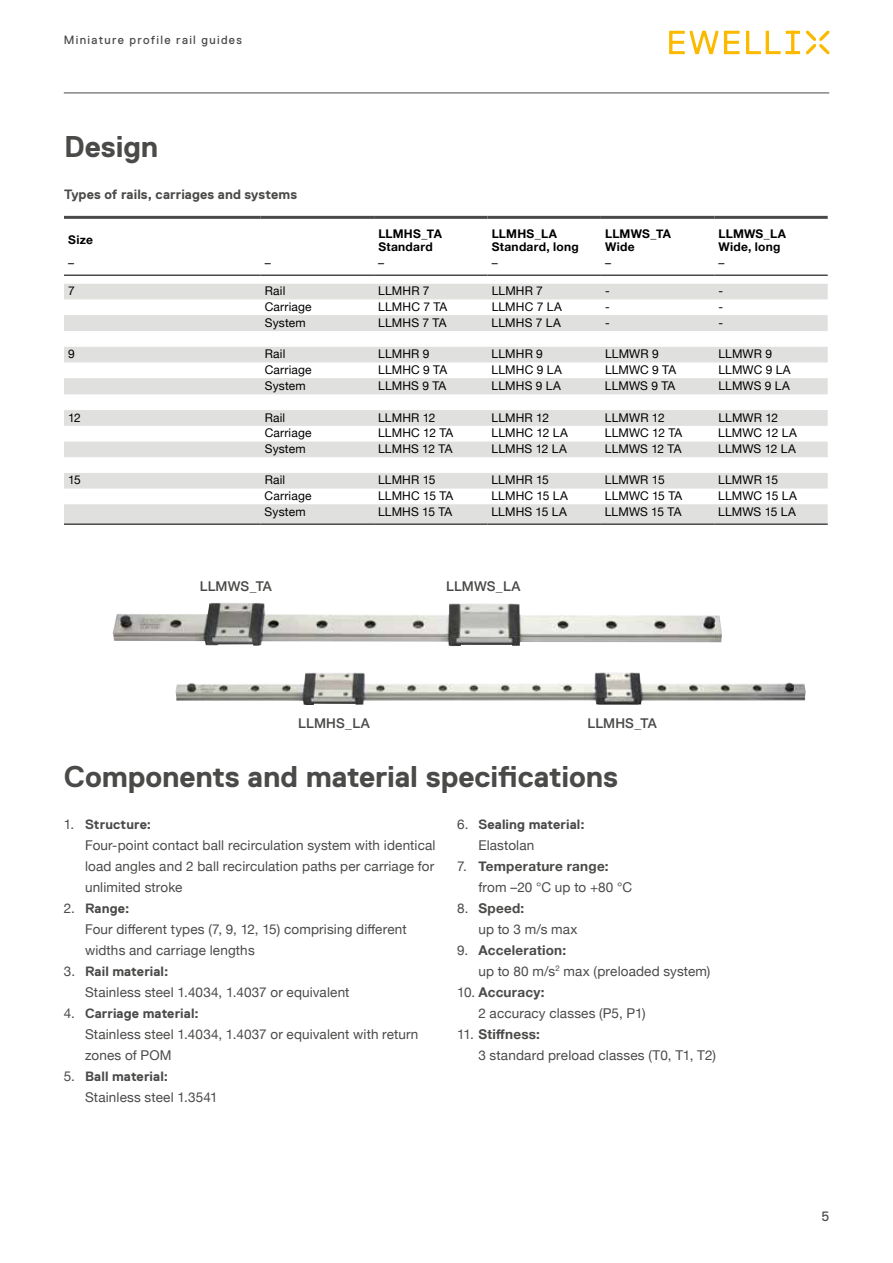
<style>
.page{position:relative;width:893px;height:1263px;background:#fff}
.page>*{position:absolute;margin:0;border:0;box-sizing:border-box;transform-origin:0 0}
.t1{font:700 30px "Replica Std";letter-spacing:-.005em;color:#4a4a49}
.t2{font:13.5px/21px "Helvetica Neue";letter-spacing:.01em;color:#4a4a49}
.t3{font:700 13.5px "Replica Std";letter-spacing:.01em;color:#4a4a49}
.t4{font:500 13.5px "Helvetica Neue";letter-spacing:.01em;color:#4a4a49}
.t5{font:13.5px "Replica Std";color:#4a4a49}
.t6{font:12px "Helvetica Neue";letter-spacing:.01em;color:#000}
.t7{font:700 12px/13.5px "Helvetica Neue";letter-spacing:.025em;color:#000}
.t8{font:12px "Replica Std";letter-spacing:.11em;color:#4a4a49}
.s1{font-family:"Helvetica Neue";font-weight:400}
.s2{font-weight:700}
</style>
<div class="page">
<svg style="left:669px;top:31px;width:131px;height:23px"></svg>
<svg style="left:806px;top:31px;width:23px;height:23px"></svg>
<hr style="left:64px;top:93px;width:765px;height:1px;background:#4a4a49">
<svg style="left:64px;top:284px;width:764px;height:239px;fill:#e0e0df"></svg>
<hr style="left:64px;top:216px;width:197px;height:3px;background:#4a4a49">
<hr style="left:261px;top:216px;width:113px;height:3px;background:#4a4a49">
<hr style="left:374px;top:216px;width:113px;height:3px;background:#4a4a49">
<hr style="left:487px;top:216px;width:114px;height:3px;background:#4a4a49">
<hr style="left:601px;top:216px;width:113px;height:3px;background:#4a4a49">
<hr style="left:714px;top:216px;width:114px;height:3px;background:#4a4a49">
<hr style="left:64px;top:274px;width:197px;height:2px;background:#4a4a49">
<hr style="left:261px;top:274px;width:113px;height:2px;background:#4a4a49">
<hr style="left:374px;top:274px;width:113px;height:2px;background:#4a4a49">
<hr style="left:487px;top:274px;width:114px;height:2px;background:#4a4a49">
<hr style="left:601px;top:274px;width:113px;height:2px;background:#4a4a49">
<hr style="left:714px;top:274px;width:114px;height:2px;background:#4a4a49">
<hr style="left:64px;top:523px;width:197px;height:2px;background:#4a4a49">
<hr style="left:261px;top:523px;width:113px;height:2px;background:#4a4a49">
<hr style="left:374px;top:523px;width:113px;height:2px;background:#4a4a49">
<hr style="left:487px;top:523px;width:114px;height:2px;background:#4a4a49">
<hr style="left:601px;top:523px;width:113px;height:2px;background:#4a4a49">
<hr style="left:714px;top:523px;width:114px;height:2px;background:#4a4a49">
<img style="left:112px;top:603px;width:694px;height:102px">
<p class="t8" style="left:64px;top:34px;width:180px">Miniature profile rail guides</p>
<h1 class="t1" style="left:64px;top:130px;width:96px">Design</h1>
<p class="t3" style="left:64px;top:186px;width:234px">Types of rails, carriages and systems</p>
<p class="t7" style="left:68px;top:234px;width:26px">Size</p>
<p class="t7" style="left:378px;top:227px;width:65px">LLMHS_TA<br>Standard</p>
<p class="t7" style="left:492px;top:227px;width:88px">LLMHS_LA<br>Standard, long</p>
<p class="t7" style="left:605px;top:227px;width:67px">LLMWS_TA<br>Wide</p>
<p class="t7" style="left:718px;top:227px;width:69px">LLMWS_LA<br>Wide, long</p>
<p class="t6" style="left:68px;top:254px;width:7px">–</p>
<p class="t6" style="left:265px;top:254px;width:7px">–</p>
<p class="t6" style="left:378px;top:254px;width:7px">–</p>
<p class="t6" style="left:492px;top:254px;width:7px">–</p>
<p class="t6" style="left:605px;top:254px;width:7px">–</p>
<p class="t6" style="left:718px;top:254px;width:7px">–</p>
<p class="t6" style="left:68px;top:282px;width:8px">7</p>
<p class="t6" style="left:265px;top:282px;width:22px">Rail</p>
<p class="t6" style="left:378px;top:282px;width:53px">LLMHR 7</p>
<p class="t6" style="left:492px;top:282px;width:53px">LLMHR 7</p>
<p class="t6" style="left:605px;top:282px;width:6px">-</p>
<p class="t6" style="left:718px;top:282px;width:6px">-</p>
<p class="t6" style="left:265px;top:298px;width:48px">Carriage</p>
<p class="t6" style="left:378px;top:298px;width:71px">LLMHC 7 TA</p>
<p class="t6" style="left:492px;top:298px;width:72px">LLMHC 7 LA</p>
<p class="t6" style="left:605px;top:298px;width:6px">-</p>
<p class="t6" style="left:718px;top:298px;width:6px">-</p>
<p class="t6" style="left:265px;top:314px;width:42px">System</p>
<p class="t6" style="left:378px;top:314px;width:70px">LLMHS 7 TA</p>
<p class="t6" style="left:492px;top:314px;width:71px">LLMHS 7 LA</p>
<p class="t6" style="left:605px;top:314px;width:6px">-</p>
<p class="t6" style="left:718px;top:314px;width:6px">-</p>
<p class="t6" style="left:68px;top:345px;width:8px">9</p>
<p class="t6" style="left:265px;top:345px;width:22px">Rail</p>
<p class="t6" style="left:378px;top:345px;width:53px">LLMHR 9</p>
<p class="t6" style="left:492px;top:345px;width:53px">LLMHR 9</p>
<p class="t6" style="left:605px;top:345px;width:55px">LLMWR 9</p>
<p class="t6" style="left:718px;top:345px;width:55px">LLMWR 9</p>
<p class="t6" style="left:265px;top:361px;width:48px">Carriage</p>
<p class="t6" style="left:378px;top:361px;width:71px">LLMHC 9 TA</p>
<p class="t6" style="left:492px;top:361px;width:72px">LLMHC 9 LA</p>
<p class="t6" style="left:605px;top:361px;width:73px">LLMWC 9 TA</p>
<p class="t6" style="left:718px;top:361px;width:74px">LLMWC 9 LA</p>
<p class="t6" style="left:265px;top:377px;width:42px">System</p>
<p class="t6" style="left:378px;top:377px;width:70px">LLMHS 9 TA</p>
<p class="t6" style="left:492px;top:377px;width:71px">LLMHS 9 LA</p>
<p class="t6" style="left:605px;top:377px;width:72px">LLMWS 9 TA</p>
<p class="t6" style="left:718px;top:377px;width:73px">LLMWS 9 LA</p>
<p class="t6" style="left:68px;top:409px;width:14px">12</p>
<p class="t6" style="left:265px;top:409px;width:22px">Rail</p>
<p class="t6" style="left:378px;top:409px;width:59px">LLMHR 12</p>
<p class="t6" style="left:492px;top:409px;width:59px">LLMHR 12</p>
<p class="t6" style="left:605px;top:409px;width:61px">LLMWR 12</p>
<p class="t6" style="left:718px;top:409px;width:61px">LLMWR 12</p>
<p class="t6" style="left:265px;top:424px;width:48px">Carriage</p>
<p class="t6" style="left:378px;top:424px;width:77px">LLMHC 12 TA</p>
<p class="t6" style="left:491px;top:424px;width:78px">LLMHC 12 LA</p>
<p class="t6" style="left:605px;top:424px;width:79px">LLMWC 12 TA</p>
<p class="t6" style="left:718px;top:424px;width:80px">LLMWC 12 LA</p>
<p class="t6" style="left:265px;top:440px;width:42px">System</p>
<p class="t6" style="left:378px;top:440px;width:76px">LLMHS 12 TA</p>
<p class="t6" style="left:491px;top:440px;width:77px">LLMHS 12 LA</p>
<p class="t6" style="left:605px;top:440px;width:78px">LLMWS 12 TA</p>
<p class="t6" style="left:718px;top:440px;width:79px">LLMWS 12 LA</p>
<p class="t6" style="left:68px;top:471px;width:14px">15</p>
<p class="t6" style="left:265px;top:471px;width:22px">Rail</p>
<p class="t6" style="left:378px;top:471px;width:59px">LLMHR 15</p>
<p class="t6" style="left:491px;top:471px;width:59px">LLMHR 15</p>
<p class="t6" style="left:605px;top:471px;width:61px">LLMWR 15</p>
<p class="t6" style="left:718px;top:471px;width:61px">LLMWR 15</p>
<p class="t6" style="left:265px;top:487px;width:48px">Carriage</p>
<p class="t6" style="left:378px;top:487px;width:77px">LLMHC 15 TA</p>
<p class="t6" style="left:491px;top:487px;width:78px">LLMHC 15 LA</p>
<p class="t6" style="left:605px;top:487px;width:79px">LLMWC 15 TA</p>
<p class="t6" style="left:718px;top:487px;width:80px">LLMWC 15 LA</p>
<p class="t6" style="left:265px;top:503px;width:42px">System</p>
<p class="t6" style="left:378px;top:503px;width:76px">LLMHS 15 TA</p>
<p class="t6" style="left:491px;top:503px;width:77px">LLMHS 15 LA</p>
<p class="t6" style="left:605px;top:503px;width:78px">LLMWS 15 TA</p>
<p class="t6" style="left:718px;top:503px;width:79px">LLMWS 15 LA</p>
<p class="t4" style="left:200px;top:575px;width:74px">LLMWS_TA</p>
<p class="t4" style="left:446px;top:575px;width:76px">LLMWS_LA</p>
<p class="t4" style="left:587px;top:712px;width:71px">LLMHS_TA</p>
<h1 class="t1" style="left:64px;top:760px;width:556px">Components and material specifications</h1>
<p class="t3" style="left:64px;top:816px;width:89px"><span class="s1">1.</span> Structure:</p>
<p class="t2" style="left:85px;top:835px;width:352px;text-align:justify">Four-point contact ball recirculation system with identical load angles and 2 ball recirculation paths per carriage for unlimited stroke</p>
<p class="t3" style="left:64px;top:900px;width:67px"><span class="s1">2.</span> Range:</p>
<p class="t2" style="left:85px;top:919px;width:323px">Four different types (7, 9, 12, 15) comprising different widths and carriage lengths</p>
<p class="t3" style="left:64px;top:963px;width:106px"><span class="s1">3.</span> Rail material:</p>
<p class="t2" style="left:85px;top:982px;width:266px">Stainless steel 1.4034, 1.4037 or equivalent</p>
<p class="t3" style="left:64px;top:1005px;width:137px"><span class="s1">4.</span> Carriage material:</p>
<p class="t2" style="left:85px;top:1024px;width:335px">Stainless steel 1.4034, 1.4037 or equivalent with return zones of POM</p>
<p class="t3" style="left:64px;top:1068px;width:106px"><span class="s1">5.</span> Ball material:</p>
<p class="t2" style="left:85px;top:1087px;width:134px">Stainless steel 1.3541</p>
<p class="t4" style="left:298px;top:712px;width:73px">LLMHS_LA</p>
<p class="t3" style="left:457px;top:816px;width:129px"><span class="s1">6.</span> Sealing material:</p>
<p class="t2" style="left:478px;top:835px;width:57px">Elastolan</p>
<p class="t2" style="left:478px;top:856px;width:155px;text-indent:-21px">7. <span class="s2">Temperature range: </span>from –20 °C up to +80 °C</p>
<p class="t2" style="left:478px;top:898px;width:101px;text-indent:-21px">8. <span class="s2">Speed:<br></span>up to 3 m/s max</p>
<p class="t2" style="left:478px;top:940px;width:234px;text-indent:-21px">9. <span class="s2">Acceleration:<br></span>up to 80 m/s<sup>2</sup> max (preloaded system)</p>
<p class="t2" style="left:478px;top:982px;width:169px;text-indent:-21px">10. <span class="s2">Accuracy:<br></span>2 accuracy classes (P5, P1)</p>
<p class="t2" style="left:478px;top:1024px;width:239px;text-indent:-21px">11. <span class="s2">Stiffness:<br></span>3 standard preload classes (T0, T1, T2)</p>
<p class="t5" style="left:821px;top:1209px;width:9px">5</p>
</div>
